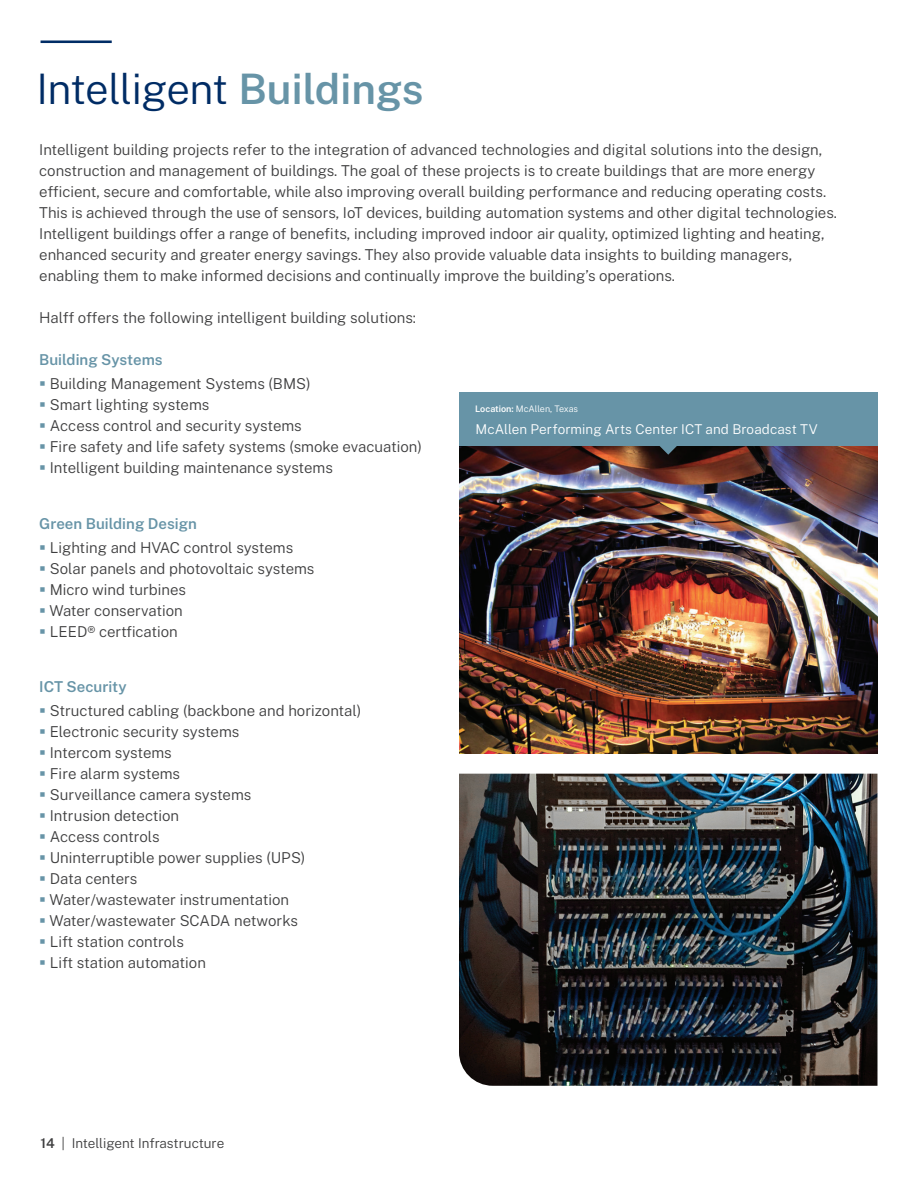
<style>
.page{position:relative;width:918px;height:1188px;background:#fff}
.page>*{position:absolute;margin:0;border:0;box-sizing:border-box;transform-origin:0 0}
.t1{font:300 42px "Public Sans";letter-spacing:-.02em;color:#002c65}
.t2{font:300 15px/21px "Public Sans";color:#3e3e3f}
.t3{font:600 15px "Public Sans";color:#6794a7}
.t4{font:300 13.5px "Public Sans";letter-spacing:.005em;color:#fff}
.t5{font:300 13.5px "Public Sans";letter-spacing:-.005em;color:#3e3e3f}
.t6{font:300 9px "Public Sans";letter-spacing:-.01em;color:#fff}
.s1{font-weight:600;color:#6794a7}
.s2{color:#6794a7}
.s3{font-weight:600}
</style>
<div class="page">
<img style="left:459px;top:446px;width:419px;height:308px">
<img style="left:459px;top:774px;width:418px;height:312px">
<hr style="left:41px;top:40px;width:71px;height:3px;background:#002c65">
<div style="left:459px;top:392px;width:419px;height:54px;background:#6794a7"></div>
<svg style="left:659px;top:446px;width:18px;height:9px"></svg>
<p class="t1" style="left:36px;top:60px;width:389px">Intelligent <span class="s1">Buildings</span></p>
<p class="t2" style="left:39px;top:139px;width:799px">Intelligent building projects refer to the integration of advanced technologies and digital solutions into the design, construction and management of buildings. The goal of these projects is to create buildings that are more energy efficient, secure and comfortable, while also improving overall building performance and reducing operating costs.<br>This is achieved through the use of sensors, IoT devices, building automation systems and other digital technologies.<br>Intelligent buildings offer a range of benefits, including improved indoor air quality, optimized lighting and heating, enhanced security and greater energy savings. They also provide valuable data insights to building managers, enabling them to make informed decisions and continually improve the building’s operations.</p>
<p class="t2" style="left:39px;top:307px;width:378px">Halff offers the following intelligent building solutions:</p>
<p class="t3" style="left:39px;top:350px;width:125px">Building Systems</p>
<p class="t2" style="left:39px;top:373px;width:273px"><span class="s2">▪</span> Building Management Systems (BMS)</p>
<p class="t2" style="left:39px;top:394px;width:172px"><span class="s2">▪</span> Smart lighting systems</p>
<p class="t2" style="left:39px;top:415px;width:264px"><span class="s2">▪</span> Access control and security systems</p>
<p class="t2" style="left:39px;top:436px;width:384px"><span class="s2">▪</span> Fire safety and life safety systems (smoke evacuation)</p>
<p class="t2" style="left:39px;top:457px;width:295px"><span class="s2">▪</span> Intelligent building maintenance systems</p>
<p class="t6" style="left:475px;top:403px;width:104px"><span class="s3">Location:</span> McAllen, Texas</p>
<p class="t4" style="left:476px;top:420px;width:344px">McAllen Performing Arts Center ICT and Broadcast TV</p>
<p class="t3" style="left:39px;top:513px;width:159px">Green Building Design</p>
<p class="t2" style="left:39px;top:536px;width:255px"><span class="s2">▪</span> Lighting and HVAC control systems</p>
<p class="t2" style="left:39px;top:557px;width:277px"><span class="s2">▪</span> Solar panels and photovoltaic systems</p>
<p class="t2" style="left:39px;top:578px;width:148px"><span class="s2">▪</span> Micro wind turbines</p>
<p class="t2" style="left:39px;top:599px;width:145px"><span class="s2">▪</span> Water conservation</p>
<p class="t2" style="left:39px;top:620px;width:140px"><span class="s2">▪</span> LEED® certfication</p>
<p class="t3" style="left:39px;top:677px;width:89px">ICT Security</p>
<p class="t2" style="left:39px;top:700px;width:324px"><span class="s2">▪</span> Structured cabling (backbone and horizontal)</p>
<p class="t2" style="left:39px;top:721px;width:202px"><span class="s2">▪</span> Electronic security systems</p>
<p class="t2" style="left:39px;top:742px;width:134px"><span class="s2">▪</span> Intercom systems</p>
<p class="t2" style="left:39px;top:763px;width:142px"><span class="s2">▪</span> Fire alarm systems</p>
<p class="t2" style="left:39px;top:784px;width:214px"><span class="s2">▪</span> Surveillance camera systems</p>
<p class="t2" style="left:39px;top:805px;width:141px"><span class="s2">▪</span> Intrusion detection</p>
<p class="t2" style="left:39px;top:826px;width:122px"><span class="s2">▪</span> Access controls</p>
<p class="t2" style="left:39px;top:847px;width:268px"><span class="s2">▪</span> Uninterruptible power supplies (UPS)</p>
<p class="t2" style="left:39px;top:868px;width:100px"><span class="s2">▪</span> Data centers</p>
<p class="t2" style="left:39px;top:889px;width:251px"><span class="s2">▪</span> Water/wastewater instrumentation</p>
<p class="t2" style="left:39px;top:910px;width:260px"><span class="s2">▪</span> Water/wastewater SCADA networks</p>
<p class="t2" style="left:39px;top:931px;width:146px"><span class="s2">▪</span> Lift station controls</p>
<p class="t2" style="left:39px;top:952px;width:168px"><span class="s2">▪</span> Lift station automation</p>
<p class="t5" style="left:40px;top:1134px;width:185px"><span class="s3">14</span> | Intelligent Infrastructure</p>
</div>
